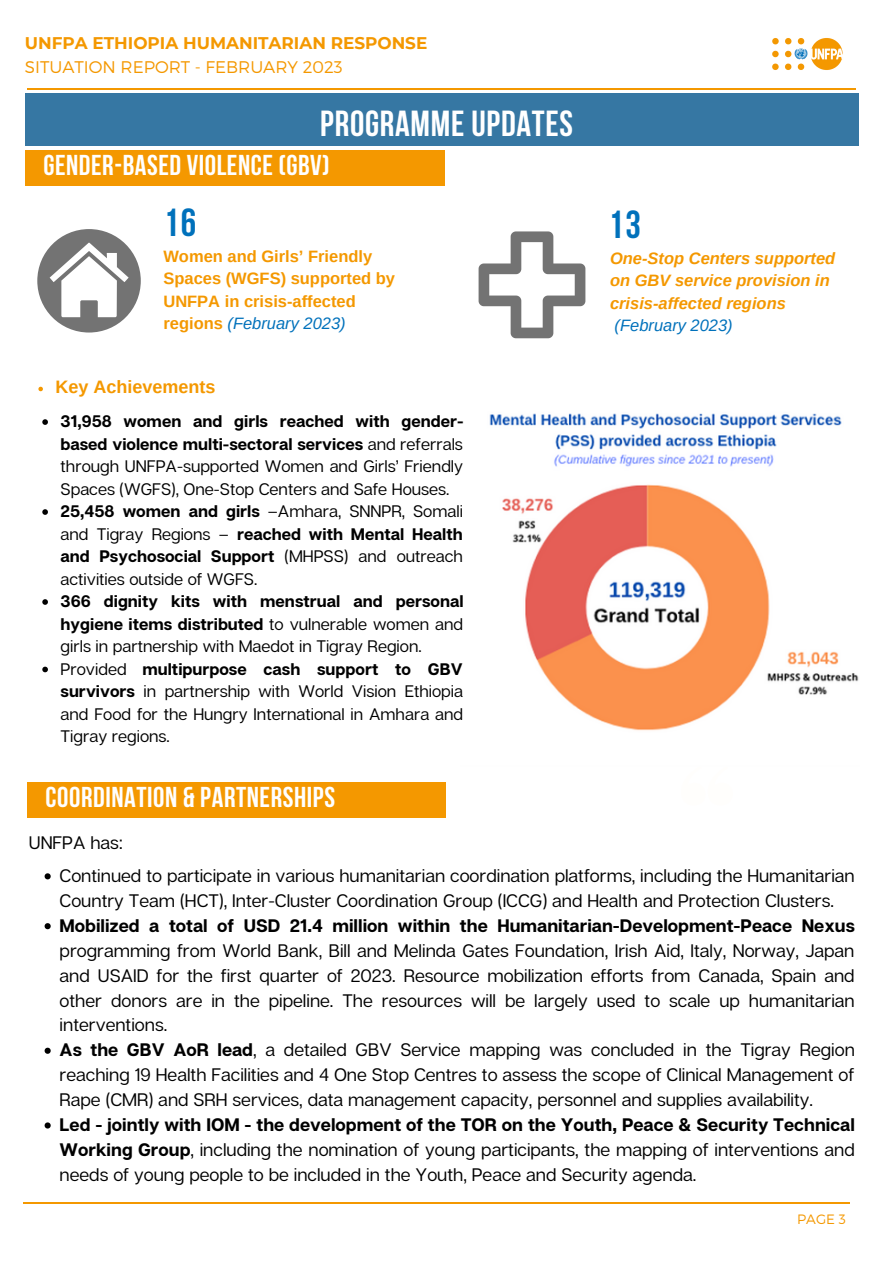
<style>
.page{position:relative;width:893px;height:1264px;background:#fff}
.page>*{position:absolute;margin:0;border:0;box-sizing:border-box;transform-origin:0 0}
.t1{font:700 39px "Bebas Neue";color:#0071bb}
.t2{font:700 36.15px "Bebas Neue";letter-spacing:.02em;color:#fff}
.t3{font:700 28.65px "Bebas Neue";letter-spacing:.02em;color:#fff}
.t4{font:18.15px/24.9px "Articulat CF";color:#000}
.t5{font:700 18.15px "Articulat CF";color:#000}
.t6{font:700 18px "Arimo";color:#f49800}
.t7{font:700 16.8px "Montserrat";color:#f49800}
.t8{font:300 16.8px "Montserrat";color:#f49800}
.t9{font:16.65px/22.5px "Articulat CF";color:#000}
.t10{font:700 16.5px/22.5px "Arimo";color:#f49800}
.t11{font:italic 700 16.5px/22.5px "Arimo";color:#f49800}
.t12{font:italic 16.5px "Arimo";color:#0071bb}
.t13{font:300 13.5px "Montserrat";color:#f49800}
.s1{font-weight:400;font-style:italic;color:#0071bb}
.s2{font-weight:700}
</style>
<div class="page">
<hr style="left:23px;top:1202px;width:827px;height:1px;background:#f49800">
<div style="left:37px;top:229px;width:104px;height:103px;background:#737373;border-radius:50%"></div>
<svg style="left:50px;top:242px;width:79px;height:75px"></svg>
<div style="left:25px;top:93px;width:833px;height:52px;background:#3677a3"></div>
<hr style="left:27px;top:88px;width:829px;height:1px;background:#f49800">
<div style="left:25px;top:150px;width:419px;height:35px;background:#f49800"></div>
<img style="left:768px;top:38px;width:79px;height:52px">
<img style="left:489px;top:413px;width:370px;height:318px">
<div style="left:27px;top:782px;width:418px;height:35px;background:#f49800"></div>
<svg style="left:478px;top:231px;width:107px;height:107px"></svg>
<svg style="left:38px;top:387px;width:5px;height:4px"></svg>
<svg style="left:42px;top:419px;width:6px;height:6px"></svg>
<svg style="left:42px;top:509px;width:6px;height:6px"></svg>
<svg style="left:42px;top:599px;width:6px;height:6px"></svg>
<svg style="left:42px;top:666px;width:6px;height:6px"></svg>
<svg style="left:45px;top:873px;width:6px;height:6px"></svg>
<svg style="left:45px;top:923px;width:6px;height:6px"></svg>
<svg style="left:45px;top:1047px;width:6px;height:6px"></svg>
<svg style="left:45px;top:1122px;width:6px;height:6px"></svg>
<p class="t7" style="left:25px;top:33px;width:404px">UNFPA ETHIOPIA HUMANITARIAN RESPONSE</p>
<p class="t8" style="left:25px;top:56px;width:319px">SITUATION REPORT - FEBRUARY 2023</p>
<h2 class="t2" style="left:320px;top:109px;width:254px">PROGRAMME UPDATES</h2>
<h3 class="t3" style="left:43px;top:153px;width:288px">GENDER-BASED VIOLENCE (GBV)</h3>
<h1 class="t1" style="left:163px;top:206px;width:34px">16</h1>
<p class="t10" style="left:163px;top:245px;width:233px">Women and Girls’ Friendly<br>Spaces (WGFS) supported by<br>UNFPA in crisis-affected regions <span class="s1">(February 2023)</span></p>
<p class="t6" style="left:55px;top:377px;width:161px">Key Achievements</p>
<p class="t9" style="left:61px;top:409px;width:404px"><span class="s2">31,958 women and girls reached with gender&shy;based violence multi-sectoral services</span> and referrals through UNFPA-supported Women and Girls’ Friendly Spaces (WGFS), One-Stop Centers and Safe Houses.<br><span class="s2">25,458 women and girls</span> –Amhara, SNNPR, Somali and Tigray Regions – <span class="s2">reached with Mental Health and Psychosocial Support</span> (MHPSS) and outreach activities outside of WGFS.</p>
<p class="t9" style="left:61px;top:589px;width:404px"><span class="s2">366 dignity kits with menstrual and personal hygiene items distributed</span> to vulnerable women and girls in partnership with Maedot in Tigray Region.<br>Provided <span class="s2">multipurpose cash support to GBV survivors</span> in partnership with World Vision Ethiopia and Food for the Hungry International in Amhara and Tigray regions.</p>
<h3 class="t3" style="left:46px;top:785px;width:291px">COORDINATION &amp; PARTNERSHIPS</h3>
<p class="t4" style="left:29px;top:829px;width:96px">UNFPA has:</p>
<h1 class="t1" style="left:608px;top:209px;width:34px">13</h1>
<p class="t11" style="left:610px;top:247px;width:227px">One-Stop Centers supported on GBV service provision in crisis-affected regions</p>
<p class="t12" style="left:614px;top:316px;width:120px">(February 2023)</p>
<p class="t4" style="left:60px;top:862px;width:796px">Continued to participate in various humanitarian coordination platforms, including the Humanitarian<br>Country Team (HCT), Inter-Cluster Coordination Group (ICCG) and Health and Protection Clusters.</p>
<p class="t5" style="left:60px;top:914px;width:796px">Mobilized a total of USD 21.4 million within the Humanitarian-Development-Peace Nexus</p>
<p class="t4" style="left:60px;top:937px;width:796px">programming from World Bank, Bill and Melinda Gates Foundation, Irish Aid, Italy, Norway, Japan and USAID for the first quarter of 2023. Resource mobilization efforts from Canada, Spain and other donors are in the pipeline. The resources will be largely used to scale up humanitarian interventions.<br><span class="s2">As the GBV AoR lead</span>, a detailed GBV Service mapping was concluded in the Tigray Region reaching 19 Health Facilities and 4 One Stop Centres to assess the scope of Clinical Management of Rape (CMR) and SRH services, data management capacity, personnel and supplies availability.</p>
<p class="t4" style="left:60px;top:1111px;width:796px;text-align:justify"><span class="s2">Led - jointly with IOM - the development of the TOR on the Youth, Peace &amp; Security Technical Working Group</span>, including the nomination of young participants, the mapping of interventions and needs of young people to be included in the Youth, Peace and Security agenda.</p>
<p class="t13" style="left:797px;top:1209px;width:50px">PAGE 3</p>
</div>
